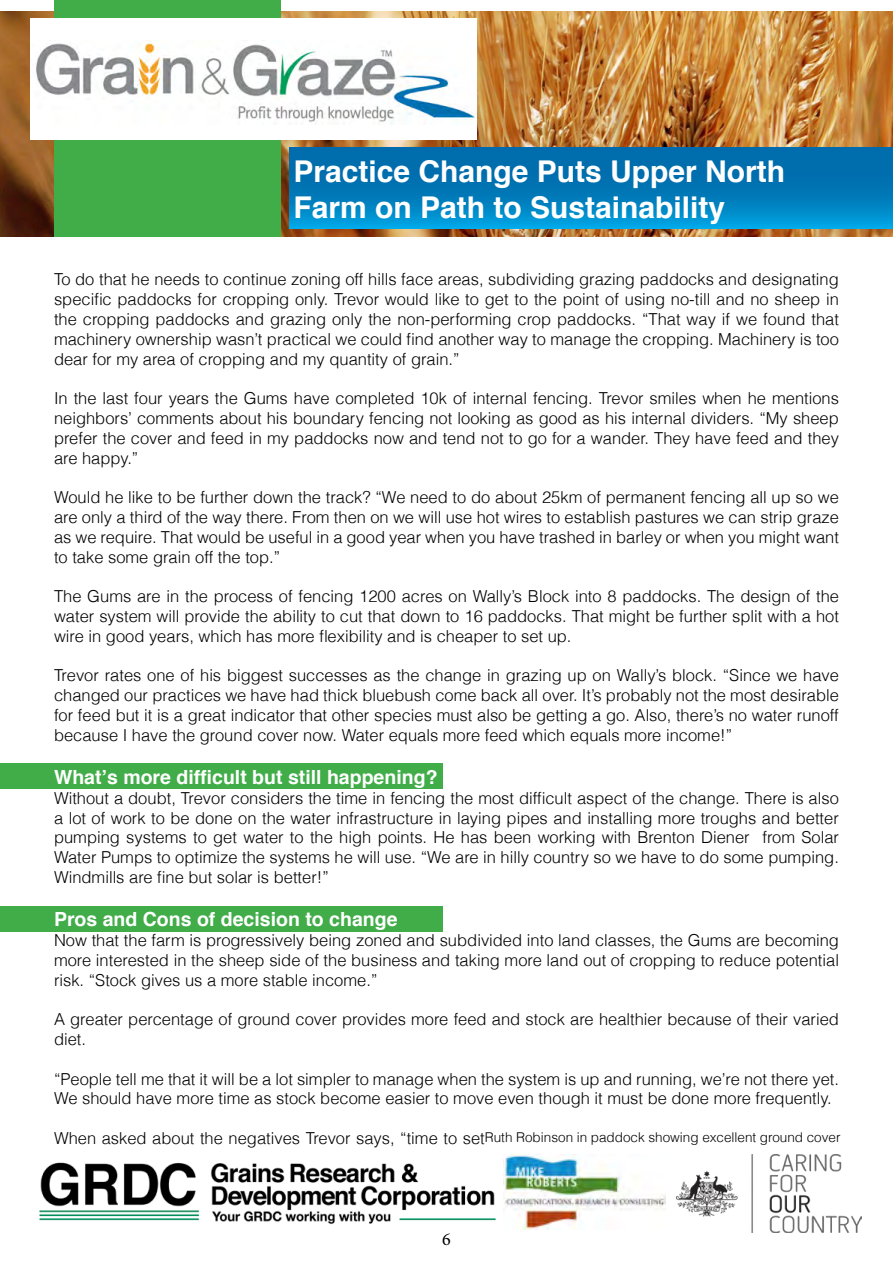
<style>
.page{position:relative;width:893px;height:1263px;background:#fff}
.page>*{position:absolute;margin:0;border:0;box-sizing:border-box;transform-origin:0 0}
.t1{font:700 30px/36px "Helvetica";color:#fff}
.t2{font:700 19.5px "Helvetica";color:#fff}
.t3{font:18px "Minion Pro";color:#000}
.t4{font:300 16.5px/19.8px "Helvetica";color:#000;text-align:justify}
.t5{font:300 13.5px "Helvetica";color:#000}
</style>
<div class="page">
<img style="left:0;top:11px;width:893px;height:225px">
<svg style="left:289px;top:148px;width:604px;height:80px;background:#007bbb"></svg>
<div style="left:54px;top:0;width:227px;height:236px;background:#41ad49"></div>
<div style="left:30px;top:18px;width:446px;height:121px;background:#fff"></div>
<div style="left:0;top:763px;width:442px;height:26px;background:#41ad49"></div>
<div style="left:0;top:906px;width:442px;height:26px;background:#41ad49"></div>
<img style="left:36px;top:41px;width:439px;height:83px">
<img style="left:39px;top:1159px;width:465px;height:66px">
<img style="left:676px;top:1154px;width:186px;height:78px">
<img style="left:504px;top:1154px;width:161px;height:75px">
<h1 class="t1" style="left:293px;top:154px;width:493px">Practice Change Puts Upper North<br>Farm on Path to Sustainability</h1>
<p class="t4" style="left:54px;top:269px;width:786px">To do that he needs to continue zoning off hills face areas, subdividing grazing paddocks and designating specific paddocks for cropping only. Trevor would like to get to the point of using no-till and no sheep in the cropping paddocks and grazing only the non-performing crop paddocks. “That way if we found that machinery ownership wasn’t practical we could find another way to manage the cropping. Machinery is too dear for my area of cropping and my quantity of grain.”</p>
<p class="t4" style="left:54px;top:388px;width:786px">In the last four years the Gums have completed 10k of internal fencing. Trevor smiles when he mentions neighbors’ comments about his boundary fencing not looking as good as his internal dividers. “My sheep prefer the cover and feed in my paddocks now and tend not to go for a wander. They have feed and they are happy.”</p>
<p class="t4" style="left:54px;top:487px;width:786px">Would he like to be further down the track? “We need to do about 25km of permanent fencing all up so we are only a third of the way there. From then on we will use hot wires to establish pastures we can strip graze as we require. That would be useful in a good year when you have trashed in barley or when you might want to take some grain off the top.”</p>
<p class="t4" style="left:54px;top:586px;width:787px">The Gums are in the process of fencing 1200 acres on Wally’s Block into 8 paddocks. The design of the water system will provide the ability to cut that down to 16 paddocks. That might be further split with a hot wire in good years, which has more flexibility and is cheaper to set up.</p>
<p class="t4" style="left:54px;top:665px;width:786px">Trevor rates one of his biggest successes as the change in grazing up on Wally’s block. “Since we have changed our practices we have had thick bluebush come back all over. It’s probably not the most desirable for feed but it is a great indicator that other species must also be getting a go. Also, there’s no water runoff because I have the ground cover now. Water equals more feed which equals more income!”</p>
<p class="t2" style="left:54px;top:761px;width:385px">What’s more difficult but still happening?</p>
<p class="t4" style="left:54px;top:788px;width:786px">Without a doubt, Trevor considers the time in fencing the most difficult aspect of the change. There is also a lot of work to be done on the water infrastructure in laying pipes and installing more troughs and better pumping systems to get water to the high points. He has been working with Brenton Diener from Solar Water Pumps to optimize the systems he will use. “We are in hilly country so we have to do some pumping.<br>Windmills are fine but solar is better!”</p>
<p class="t2" style="left:54px;top:904px;width:345px">Pros and Cons of decision to change</p>
<p class="t4" style="left:54px;top:930px;width:786px">Now that the farm is progressively being zoned and subdivided into land classes, the Gums are becoming more interested in the sheep side of the business and taking more land out of cropping to reduce potential risk. “Stock gives us a more stable income.”</p>
<p class="t4" style="left:54px;top:1009px;width:786px">A greater percentage of ground cover provides more feed and stock are healthier because of their varied diet.</p>
<p class="t4" style="left:54px;top:1069px;width:787px">“People tell me that it will be a lot simpler to manage when the system is up and running, we’re not there yet.<br>We should have more time as stock become easier to move even though it must be done more frequently.</p>
<p class="t4" style="left:54px;top:1128px;width:432px">When asked about the negatives Trevor says, “time to set</p>
<p class="t5" style="left:485px;top:1128px;width:357px">Ruth Robinson in paddock showing excellent ground cover</p>
<p class="t3" style="left:442px;top:1227px;width:10px">6</p>
</div>
